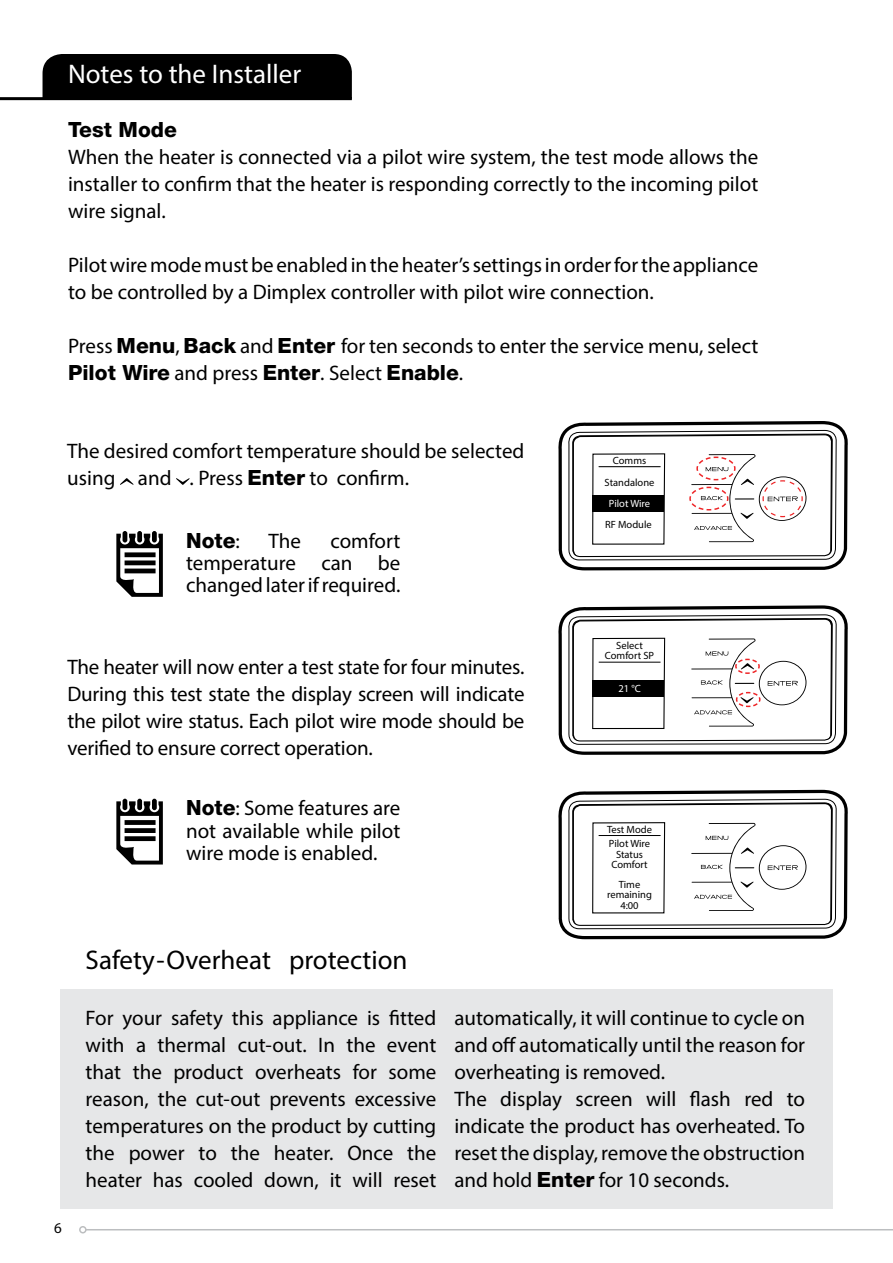
<style>
.page{position:relative;width:893px;height:1263px;background:#fff}
.page>*{position:absolute;margin:0;border:0;box-sizing:border-box;transform-origin:0 0}
.t1{font:27px "Myriad Pro";color:#000}
.t2{font:27px "Myriad Pro";color:#fff}
.t3{font:21px/27px "Myriad Pro";color:#000;text-align:justify}
.t4{font:800 21px "Helvetica Neue CE";color:#000}
.t5{font:15px "Myriad Pro";color:#000}
.t6{font:10.5px/10.5px "Myriad Pro";color:#000;text-align:center}
.t7{font:10.5px "Myriad Pro";color:#fff}
.s1{font-family:"Helvetica Neue CE";font-weight:800}
.s2{font-family:"Myriad Pro";font-weight:400}
</style>
<div class="page">
<div style="left:60px;top:990px;width:773px;height:219px;background:#e6e7e8"></div>
<div style="left:43px;top:54px;width:309px;height:43px;background:#000"></div>
<hr style="left:0;top:97px;width:352px;height:3px;background:#000">
<svg style="left:116px;top:799px;width:47px;height:65px"></svg>
<svg style="left:116px;top:531px;width:47px;height:66px"></svg>
<svg style="left:558px;top:793px;width:290px;height:147px"></svg>
<svg style="left:568px;top:791px;width:269px;height:137px"></svg>
<svg style="left:572px;top:789px;width:261px;height:136px"></svg>
<svg style="left:558px;top:605px;width:290px;height:150px"></svg>
<svg style="left:558px;top:421px;width:290px;height:150px"></svg>
<svg style="left:120px;top:478px;width:14px;height:7px"></svg>
<svg style="left:176px;top:478px;width:14px;height:7px"></svg>
<hr style="left:86px;top:1229px;width:807px;height:1px;background:#bcbec0">
<div style="left:79px;top:1226px;width:8px;height:7px;border:2px solid #bcbec0;border-radius:50%"></div>
<p class="t2" style="left:68px;top:58px;width:235px">Notes to the Installer</p>
<p class="t4" style="left:68px;top:117px;width:110px">Test Mode</p>
<p class="t3" style="left:68px;top:144px;width:692px">When the heater is connected via a pilot wire system, the test mode allows the installer to confirm that the heater is responding correctly to the incoming pilot wire signal.</p>
<p class="t3" style="left:68px;top:252px;width:692px">Pilot wire mode must be enabled in the heater’s settings in order for the appliance to be controlled by a Dimplex controller with pilot wire connection.</p>
<p class="t3" style="left:68px;top:333px;width:692px">Press <span class="s1">Menu</span>, <span class="s1">Back</span> and <span class="s1">Enter</span> for ten seconds to enter the service menu, select</p>
<p class="t4" style="left:68px;top:360px;width:397px">Pilot Wire <span class="s2">and press</span> Enter<span class="s2">. Select</span> Enable<span class="s2">.</span></p>
<p class="t3" style="left:67px;top:437px;width:459px">The desired comfort temperature should be selected using and . Press <span class="s1">Enter</span> to confirm.</p>
<p class="t3" style="left:186px;top:529px;width:216px;line-height:22.5px;text-indent:144px">comfort temperature can be changed later if required.</p>
<p class="t4" style="left:186px;top:527px;width:55px">Note<span class="s2">:</span></p>
<p class="t3" style="left:268px;top:527px;width:34px">The</p>
<p class="t3" style="left:67px;top:653px;width:459px">The heater will now enter a test state for four minutes.<br>During this test state the display screen will indicate the pilot wire status. Each pilot wire mode should be verified to ensure correct operation.</p>
<p class="t3" style="left:186px;top:796px;width:216px;line-height:22.5px"><span class="s1">Note</span>: Some features are not available while pilot wire mode is enabled.</p>
<p class="t1" style="left:86px;top:943px;width:323px">Safety - Overheat protection</p>
<p class="t6" style="left:605px;top:450px;width:51px;line-height:21.3px">Comms<br>Standalone</p>
<p class="t6" style="left:605px;top:519px;width:48px">RF Module</p>
<p class="t7" style="left:609px;top:497px;width:43px">Pilot Wire</p>
<p class="t6" style="left:605px;top:640px;width:51px">Select<br>Comfort SP</p>
<p class="t7" style="left:618px;top:682px;width:24px">21 °C</p>
<p class="t6" style="left:607px;top:822px;width:47px;line-height:14.4px;text-align:left">Test Mode<br>Pilot Wire</p>
<p class="t6" style="left:611px;top:849px;width:38px">Status<br>Comfort</p>
<p class="t6" style="left:607px;top:879px;width:46px">Time remaining<br>4:00</p>
<p class="t5" style="left:54px;top:1219px;width:9px">6</p>
<p class="t3" style="left:86px;top:1004px;width:352px">For your safety this appliance is fitted with a thermal cut-out. In the event that the product overheats for some reason, the cut-out prevents excessive temperatures on the product by cutting the power to the heater. Once the heater has cooled down, it will reset</p>
<p class="t3" style="left:454px;top:1004px;width:352px;text-align:left">automatically, it will continue to cycle on and off automatically until the reason for overheating is removed.<br>The display screen will flash red to indicate the product has overheated. To reset the display, remove the obstruction and hold <span class="s1">Enter</span> for 10 seconds.</p>
</div>
